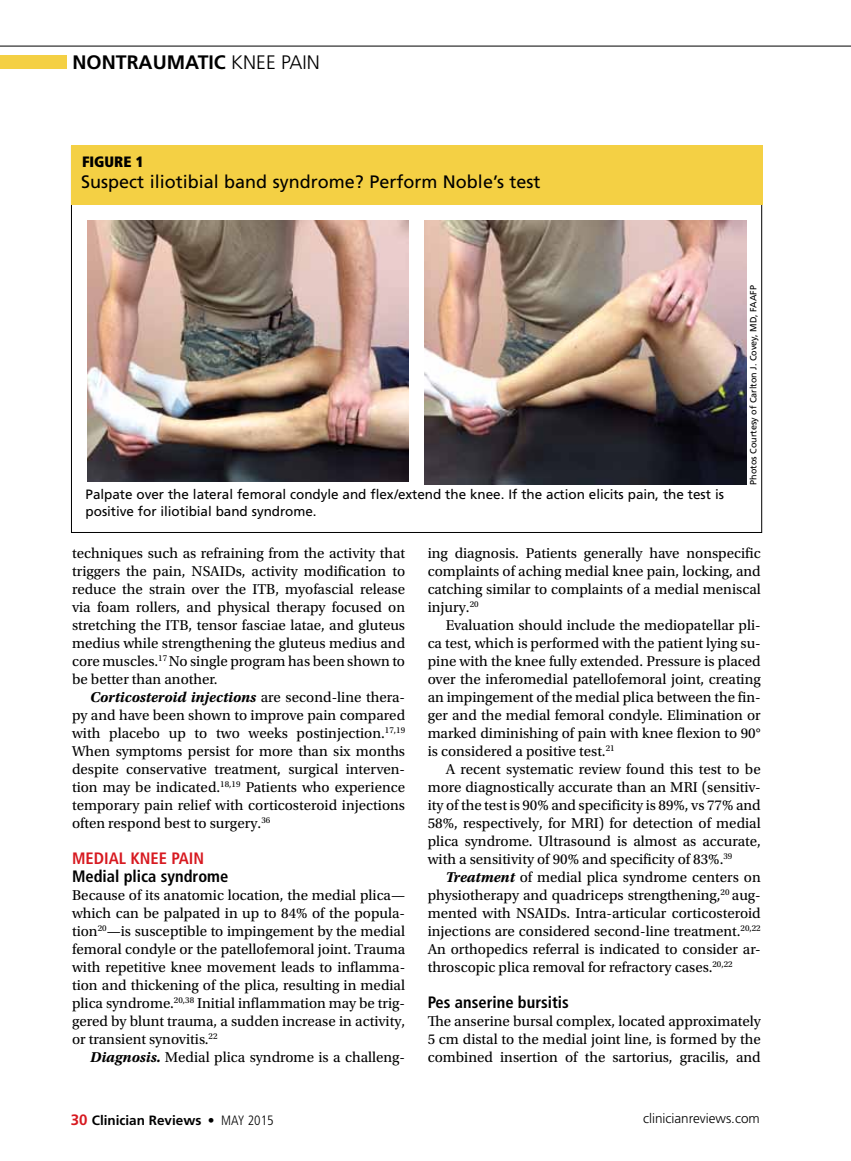
<style>
.page{position:relative;width:851px;height:1161px;background:#fff}
.page>*{position:absolute;margin:0;border:0;box-sizing:border-box;transform-origin:0 0}
.t1{font:700 19.5px "Frutiger LT Std";letter-spacing:.085em;color:#000}
.t2{font:18px "Frutiger LT Std";color:#000}
.t3{font:700 condensed 16.5px "Frutiger LT Std";color:#000}
.t4{font:700 condensed 16.5px "Frutiger LT Std";color:#d71920}
.t5{font:15px/18px "Utopia Std";color:#000;text-align:justify}
.t6{font:900 condensed 15px "Frutiger LT Std";color:#000}
.t7{font:13.5px/16.5px "Frutiger LT Std";letter-spacing:-.005em;color:#000}
.t8{font:700 13.5px "Frutiger LT Std";color:#000}
.t9{font:300 13.5px "Frutiger LT Std";color:#000}
.t10{font:9px "Frutiger LT Std";color:#000}
.s1{font-weight:300}
.s2{font-weight:700;font-style:italic}
.s3{font-size:15px;color:#d71920}
.s4{font-weight:400;font-stretch:condensed}
.s5{font-weight:300;font-stretch:condensed}
</style>
<div class="page">
<hr style="left:0;top:46px;width:850px;height:1px;background:#000">
<div style="left:0;top:55px;width:66px;height:14px;background:#f4d044"></div>
<div style="left:71px;top:145px;width:691px;height:60px;background:#f4d044"></div>
<img style="left:424px;top:221px;width:322px;height:263px">
<img style="left:87px;top:221px;width:321px;height:261px">
<h1 class="t1" style="left:72px;top:51px;width:246px">Nontraumatic <span class="s1">Knee Pain</span></h1>
<p class="t6" style="left:82px;top:153px;width:63px">FIGURE 1</p>
<p class="t2" style="left:81px;top:171px;width:461px">Suspect iliotibial band syndrome? Perform Noble’s test</p>
<p class="t7" style="left:86px;top:486px;width:639px">Palpate over the lateral femoral condyle and flex/extend the knee. If the action elicits pain, the test is positive for iliotibial band syndrome.</p>
<p class="t10" style="left:748px;top:485px;width:201px;rotate:-90deg">Photos Courtesy of Carlton J. Covey, MD, FAAFP</p>
<p class="t5" style="left:72px;top:544px;width:334px">techniques such as refraining from the activity that triggers the pain, NSAIDs, activity modification to reduce the strain over the ITB, myofascial release via foam rollers, and physical therapy focused on stretching the ITB, tensor fasciae latae, and gluteus medius while strengthening the gluteus medius and core muscles.<sup>17</sup> No single program has been shown to be better than another.</p>
<p class="t5" style="left:72px;top:688px;width:334px;text-indent:18px"><span class="s2">Corticosteroid injections</span> are second-line thera&shy;py and have been shown to improve pain compared with placebo up to two weeks postinjection.<sup>17,19<br></sup>When symptoms persist for more than six months despite conservative treatment, surgical interven&shy;tion may be indicated.<sup>18,19</sup> Patients who experience temporary pain relief with corticosteroid injections often respond best to surgery.<sup>36</sup></p>
<p class="t4" style="left:72px;top:848px;width:134px">Medial knee pain</p>
<p class="t3" style="left:72px;top:866px;width:158px">Medial plica syndrome</p>
<p class="t5" style="left:72px;top:886px;width:334px">Because of its anatomic location, the medial plica— which can be palpated in up to 84% of the popula&shy;tion<sup>20</sup>—is susceptible to impingement by the medial femoral condyle or the patellofemoral joint. Trauma with repetitive knee movement leads to inflamma&shy;tion and thickening of the plica, resulting in medial plica syndrome.<sup>20,38</sup> Initial inflammation may be trig&shy;gered by blunt trauma, a sudden increase in activity, or transient synovitis.<sup>22</sup></p>
<p class="t5" style="left:90px;top:1048px;width:316px"><span class="s2">Diagnosis.</span> Medial plica syndrome is a challeng-</p>
<p class="t8" style="left:71px;top:1112px;width:204px"><span class="s3">30</span> Clinician Reviews <span class="s4">•</span> <span class="s5">MAY 2015</span></p>
<p class="t5" style="left:427px;top:544px;width:334px">ing diagnosis. Patients generally have nonspecific complaints of aching medial knee pain, locking, and catching similar to complaints of a medial meniscal injury.<sup>20</sup></p>
<p class="t5" style="left:427px;top:616px;width:334px;text-indent:18px">Evaluation should include the mediopatellar pli&shy;ca test, which is performed with the patient lying su&shy;pine with the knee fully extended. Pressure is placed over the inferomedial patellofemoral joint, creating an impingement of the medial plica between the fin&shy;ger and the medial femoral condyle. Elimination or marked diminishing of pain with knee flexion to 90° is considered a positive test.<sup>21</sup></p>
<p class="t5" style="left:427px;top:760px;width:334px;text-indent:18px">A recent systematic review found this test to be more diagnostically accurate than an MRI (sensitiv&shy;ity of the test is 90% and specificity is 89%, vs 77% and 58%, respectively, for MRI) for detection of medial plica syndrome. Ultrasound is almost as accurate, with a sensitivity of 90% and specificity of 83%.<sup>39</sup></p>
<p class="t5" style="left:427px;top:868px;width:334px;text-indent:18px"><span class="s2">Treatment</span> of medial plica syndrome centers on physiotherapy and quadriceps strengthening,<sup>20</sup> aug&shy;mented with NSAIDs. Intra-articular corticosteroid injections are considered second-line treatment.<sup>20,22<br></sup>An orthopedics referral is indicated to consider ar&shy;throscopic plica removal for refractory cases.<sup>20,22</sup></p>
<p class="t3" style="left:427px;top:992px;width:143px">Pes anserine bursitis</p>
<p class="t5" style="left:427px;top:1012px;width:334px">The anserine bursal complex, located approximately 5 cm distal to the medial joint line, is formed by the combined insertion of the sartorius, gracilis, and</p>
<p class="t9" style="left:643px;top:1111px;width:118px">clinicianreviews.com</p>
</div>
